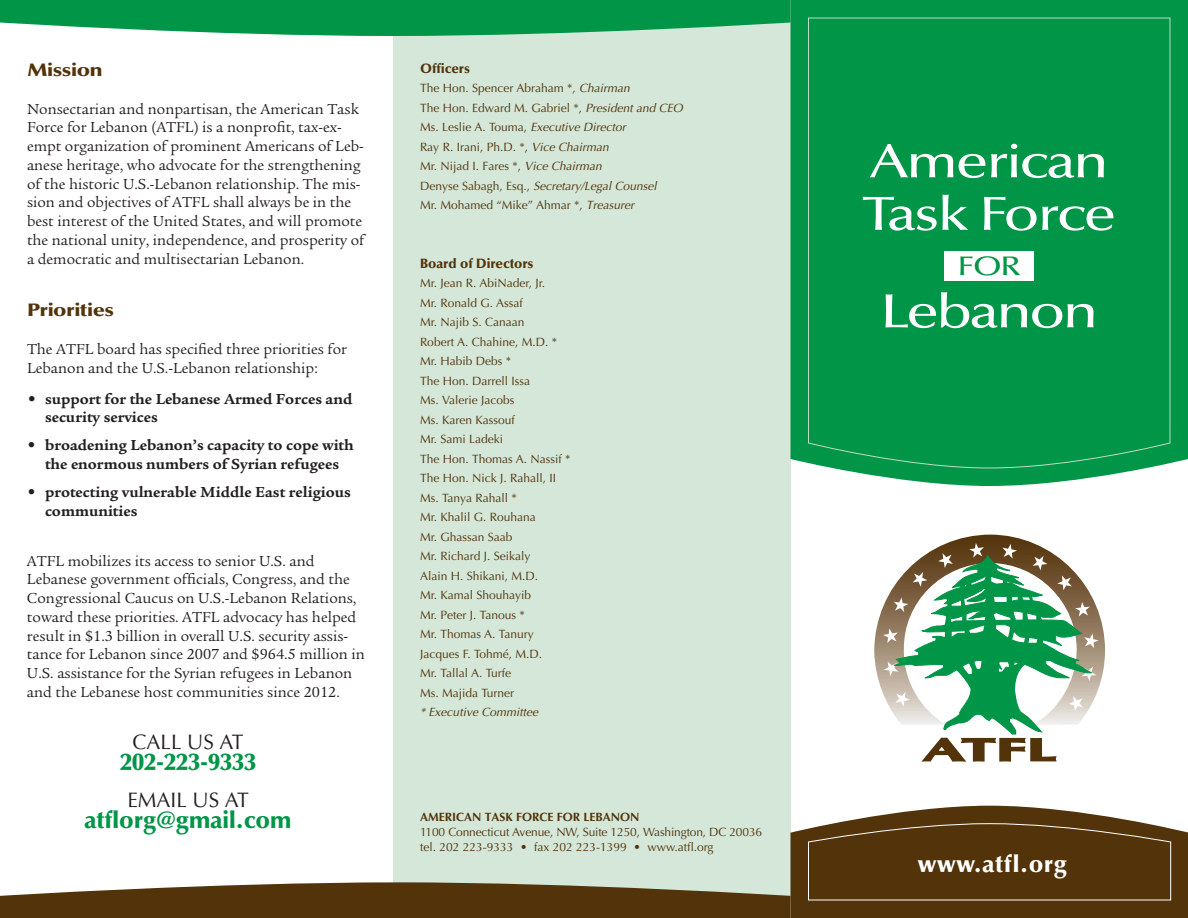
<style>
.page{position:relative;width:1188px;height:918px;background:#fff}
.page>*{position:absolute;margin:0;border:0;box-sizing:border-box;transform-origin:0 0}
.t1{font:500 48px/52.5px "Optima";letter-spacing:-.045em;color:#fff;scale:1.22 1}
.t2{font:500 27px "Optima";color:#009547;scale:1.22 1}
.t3{font:900 24px "Optima";color:#009547}
.t4{font:900 24px "Optima";letter-spacing:.025em;color:#fff}
.t5{font:21px "Optima";color:#231f20}
.t6{font:900 18px "Optima";letter-spacing:-.025em;color:#52330a;scale:1.22 1}
.t7{font:15.75px/18.8px "Legacy Serif Std";color:#231f20}
.t8{font:700 15.75px/18.9px "Legacy Serif Std";color:#231f20}
.t9{font:900 13.5px "Optima";color:#52330a}
.t10{font:12px/19.5px "Optima";color:#52330a}
.t11{font:700 12px "Optima";color:#52330a}
.t12{font:italic 12px "Optima";color:#52330a}
.s1{font-family:"Optima"}
.s2{font-style:italic}
</style>
<div class="page">
<div style="left:393px;top:18px;width:397px;height:882px;background:#d4e7d9"></div>
<svg style="left:790px;top:0;width:398px;height:486px;background:#20a25e"></svg>
<div style="left:808px;top:17px;width:363px;height:452px;background:#009547"></div>
<svg style="left:790px;top:806px;width:398px;height:112px;fill:#52330a"></svg>
<div style="left:808px;top:823px;width:363px;height:78px;background:#52330a"></div>
<div style="left:944px;top:251px;width:90px;height:30px;background:#fff"></div>
<svg style="left:0;top:0;width:790px;height:36px;background:#20a15d"></svg>
<svg style="left:0;top:882px;width:790px;height:36px;background:#684f2b"></svg>
<svg style="left:874px;top:535px;width:231px;height:158px"></svg>
<svg style="left:883px;top:543px;width:216px;height:219px"></svg>
<p class="t6" style="left:27px;top:59px;width:64px">Mission</p>
<p class="t7" style="left:27px;top:100px;width:339px">Nonsectarian and nonpartisan, the American Task Force for Lebanon (ATFL) is a nonprofit, tax-ex&shy;empt organization of prominent Americans of Leb&shy;anese heritage, who advocate for the strengthening of the historic U.S.-Lebanon relationship. The mis&shy;sion and objectives of ATFL shall always be in the best interest of the United States, and will promote the national unity, independence, and prosperity of a democratic and multisectarian Lebanon.</p>
<p class="t6" style="left:27px;top:300px;width:73px">Priorities</p>
<p class="t7" style="left:27px;top:340px;width:322px">The ATFL board has specified three priorities for<br>Lebanon and the U.S.-Lebanon relationship:</p>
<p class="t8" style="left:45px;top:389px;width:309px;text-indent:-18px"><span class="s1">•</span> support for the Lebanese Armed Forces and security services</p>
<p class="t8" style="left:27px;top:436px;width:328px;text-align:center"><span class="s1">•</span> broadening Lebanon’s capacity to cope with the enormous numbers of Syrian refugees</p>
<p class="t8" style="left:45px;top:483px;width:307px;text-indent:-18px"><span class="s1">•</span> protecting vulnerable Middle East religious communities</p>
<p class="t7" style="left:27px;top:551px;width:339px">ATFL mobilizes its access to senior U.S. and Lebanese government officials, Congress, and the Congressional Caucus on U.S.-Lebanon Relations, toward these priorities. ATFL advocacy has helped result in $1.3 billion in overall U.S. security assis&shy;tance for Lebanon since 2007 and $964.5 million in U.S. assistance for the Syrian refugees in Lebanon and the Lebanese host communities since 2012.</p>
<h3 class="t5" style="left:133px;top:730px;width:112px">CALL US AT</h3>
<h3 class="t3" style="left:120px;top:748px;width:137px">202-223-9333</h3>
<h3 class="t5" style="left:127px;top:788px;width:123px">EMAIL US AT</h3>
<h3 class="t3" style="left:85px;top:806px;width:209px">atflorg@gmail.com</h3>
<p class="t9" style="left:420px;top:60px;width:52px">Officers</p>
<p class="t10" style="left:420px;top:79px;width:264px">The Hon. Spencer Abraham *, <span class="s2">Chairman<br></span>The Hon. Edward M. Gabriel *, <span class="s2">President and CEO </span>Ms. Leslie A. Touma, <span class="s2">Executive Director<br></span>Ray R. Irani, Ph.D. *, <span class="s2">Vice Chairman<br></span>Mr. Nijad I. Fares *, <span class="s2">Vice Chairman<br></span>Denyse Sabagh, Esq., <span class="s2">Secretary/Legal Counsel<br></span>Mr. Mohamed “Mike” Ahmar *, <span class="s2">Treasurer</span></p>
<p class="t9" style="left:420px;top:255px;width:115px">Board of Directors</p>
<p class="t10" style="left:420px;top:274px;width:152px">Mr. Jean R. AbiNader, Jr.<br>Mr. Ronald G. Assaf<br>Mr. Najib S. Canaan<br>Robert A. Chahine, M.D. *<br>Mr. Habib Debs *<br>The Hon. Darrell Issa<br>Ms. Valerie Jacobs<br>Ms. Karen Kassouf<br>Mr. Sami Ladeki<br>The Hon. Thomas A. Nassif *<br>The Hon. Nick J. Rahall, II<br>Ms. Tanya Rahall *<br>Mr. Khalil G. Rouhana<br>Mr. Ghassan Saab<br>Mr. Richard J. Seikaly<br>Alain H. Shikani, M.D.<br>Mr. Kamal Shouhayib<br>Mr. Peter J. Tanous *<br>Mr. Thomas A. Tanury<br>Jacques F. Tohmé, M.D.<br>Mr. Tallal A. Turfe<br>Ms. Majida Turner</p>
<p class="t12" style="left:420px;top:705px;width:120px">* Executive Committee</p>
<p class="t11" style="left:420px;top:810px;width:221px">AMERICAN TASK FORCE FOR LEBANON</p>
<p class="t10" style="left:420px;top:825px;width:344px;line-height:15px">1100 Connecticut Avenue, NW, Suite 1250, Washington, DC 20036 tel. 202 223-9333 • fax 202 223-1399 • www.atfl.org</p>
<h1 class="t1" style="left:862px;top:136px;width:210px">American<br>Task Force</h1>
<h2 class="t2" style="left:958px;top:251px;width:53px">FOR</h2>
<h1 class="t1" style="left:880px;top:286px;width:180px">Lebanon</h1>
<h3 class="t4" style="left:918px;top:849px;width:151px">www.atfl.org</h3>
</div>
